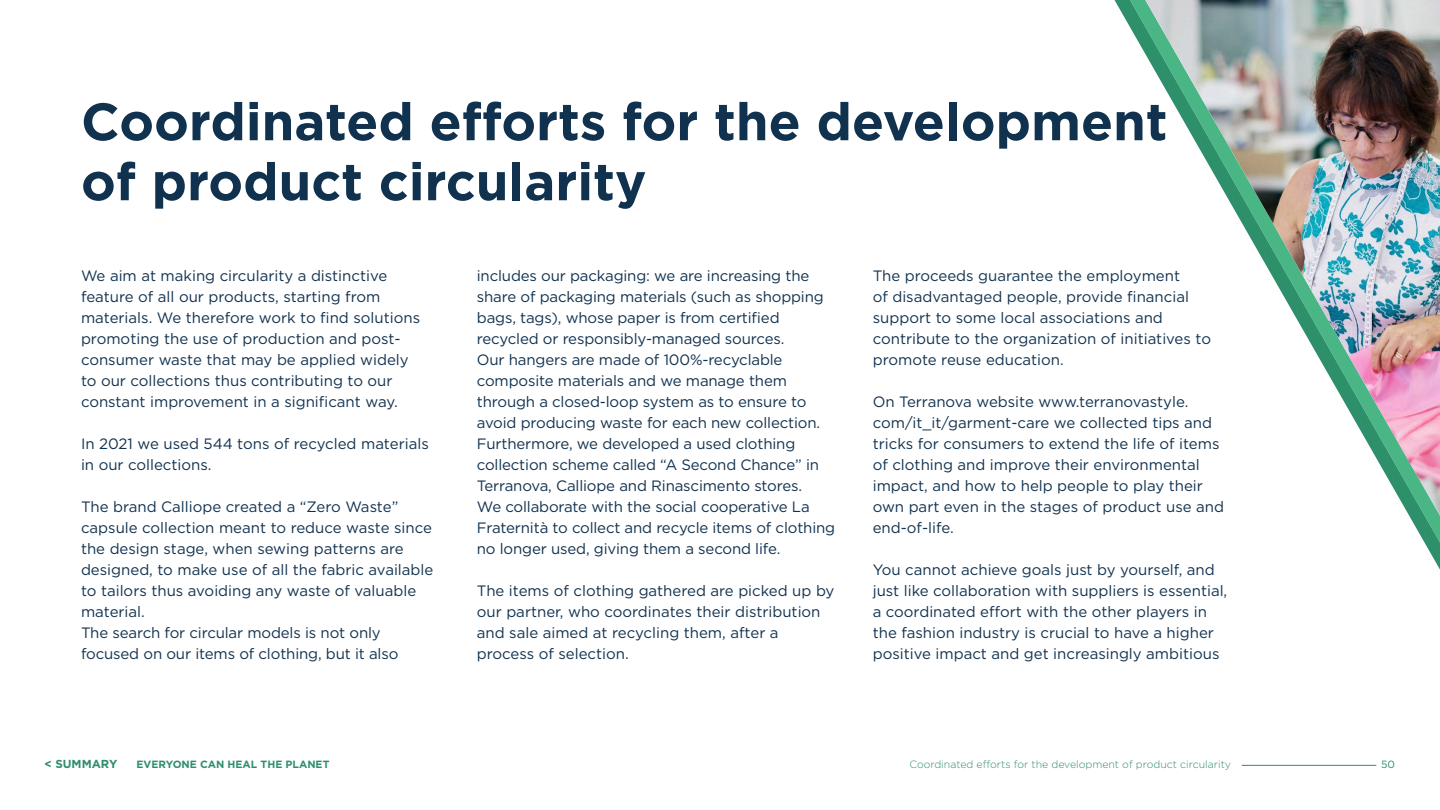
<style>
.page{position:relative;width:1440px;height:810px;background:#fff}
.page>*{position:absolute;margin:0;border:0;box-sizing:border-box;transform-origin:0 0}
.t1{font:700 52.5px/60px "Gotham";color:#11324f}
.t2{font:15px/21px "Gotham";color:#11324f}
.t3{font:700 11.62px "Gotham";color:#2e8e6b}
.t4{font:300 10.5px "Gotham";color:#2e8e6b}
.t5{font:700 10.5px "Gotham";color:#2e8f6b}
.t6{font:10.5px "Gotham";color:#2e8e6b}
</style>
<div class="page">
<hr style="left:1242px;top:765px;width:134px;height:1px;background:#2e8e6b">
<svg style="left:1130px;top:0;width:310px;height:543px"></svg>
<img style="left:1145px;top:0;width:295px;height:516px">
<h1 class="t1" style="left:81px;top:90px;width:1088px">Coordinated efforts for the development of product circularity</h1>
<p class="t2" style="left:81px;top:265px;width:341px">We aim at making circularity a distinctive feature of all our products, starting from materials. We therefore work to find solutions promoting the use of production and post&shy;consumer waste that may be applied widely to our collections thus contributing to our constant improvement in a significant way.</p>
<p class="t2" style="left:81px;top:433px;width:349px">In 2021 we used 544 tons of recycled materials in our collections.</p>
<p class="t2" style="left:81px;top:496px;width:354px">The brand Calliope created a “Zero Waste” capsule collection meant to reduce waste since the design stage, when sewing patterns are designed, to make use of all the fabric available to tailors thus avoiding any waste of valuable material.<br>The search for circular models is not only focused on our items of clothing, but it also</p>
<p class="t2" style="left:477px;top:265px;width:360px">includes our packaging: we are increasing the share of packaging materials (such as shopping bags, tags), whose paper is from certified recycled or responsibly-managed sources.<br>Our hangers are made of 100%-recyclable composite materials and we manage them through a closed-loop system as to ensure to avoid producing waste for each new collection.<br>Furthermore, we developed a used clothing collection scheme called “A Second Chance” in Terranova, Calliope and Rinascimento stores.<br>We collaborate with the social cooperative La Fraternità to collect and recycle items of clothing no longer used, giving them a second life.</p>
<p class="t2" style="left:477px;top:580px;width:359px">The items of clothing gathered are picked up by our partner, who coordinates their distribution and sale aimed at recycling them, after a process of selection.</p>
<p class="t2" style="left:873px;top:265px;width:340px">The proceeds guarantee the employment<br>of disadvantaged people, provide financial support to some local associations and contribute to the organization of initiatives to promote reuse education.</p>
<p class="t2" style="left:873px;top:391px;width:353px">On Terranova website www.terranovastyle. com/it_it/garment-care we collected tips and tricks for consumers to extend the life of items of clothing and improve their environmental impact, and how to help people to play their own part even in the stages of product use and end-of-life.</p>
<p class="t2" style="left:873px;top:559px;width:356px">You cannot achieve goals just by yourself, and just like collaboration with suppliers is essential, a coordinated effort with the other players in the fashion industry is crucial to have a higher positive impact and get increasingly ambitious</p>
<p class="t3" style="left:44px;top:757px;width:74px">&lt; SUMMARY</p>
<p class="t5" style="left:137px;top:758px;width:194px">EVERYONE CAN HEAL THE PLANET</p>
<p class="t6" style="left:1381px;top:758px;width:15px">50</p>
<p class="t4" style="left:909px;top:758px;width:323px">Coordinated efforts for the development of product circularity</p>
</div>
